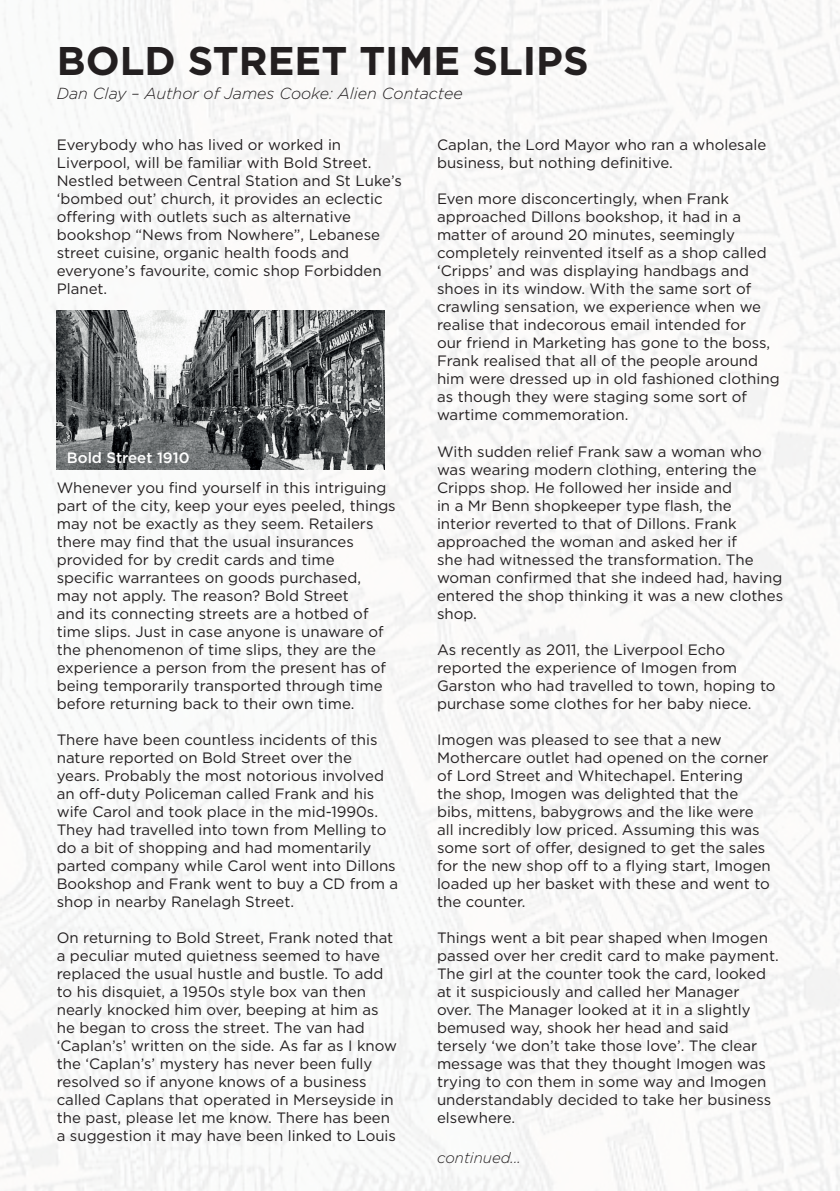
<style>
.page{position:relative;width:840px;height:1191px;background:#fff}
.page>*{position:absolute;margin:0;border:0;box-sizing:border-box;transform-origin:0 0}
.t1{font:700 40px "Gotham";color:#231f20}
.t2{font:italic 300 16px "Gotham";color:#231f20}
.t3{font:15px/18px "Gotham";color:#231f20}
.t4{font:500 15px "Gotham";color:#fff}
.t5{font:italic 300 15px "Gotham";color:#231f20}
</style>
<div class="page">
<img style="left:0;top:0;width:839px;height:1191px">
<img style="left:57px;top:310px;width:327px;height:160px">
<h1 class="t1" style="left:57px;top:34px;width:533px">BOLD STREET TIME SLIPS</h1>
<p class="t2" style="left:57px;top:85px;width:407px">Dan Clay – Author of James Cooke: Alien Contactee</p>
<p class="t3" style="left:57px;top:136px;width:346px">Everybody who has lived or worked in Liverpool, will be familiar with Bold Street.<br>Nestled between Central Station and St Luke’s ‘bombed out’ church, it provides an eclectic offering with outlets such as alternative bookshop “News from Nowhere”, Lebanese street cuisine, organic health foods and everyone’s favourite, comic shop Forbidden Planet.</p>
<p class="t4" style="left:67px;top:448px;width:124px">Bold Street 1910</p>
<p class="t3" style="left:57px;top:478px;width:340px">Whenever you find yourself in this intriguing part of the city, keep your eyes peeled, things may not be exactly as they seem. Retailers there may find that the usual insurances provided for by credit cards and time<br>specific warrantees on goods purchased, may not apply. The reason? Bold Street<br>and its connecting streets are a hotbed of time slips. Just in case anyone is unaware of the phenomenon of time slips, they are the experience a person from the present has of being temporarily transported through time before returning back to their own time.</p>
<p class="t3" style="left:57px;top:730px;width:343px">There have been countless incidents of this nature reported on Bold Street over the years. Probably the most notorious involved an off-duty Policeman called Frank and his wife Carol and took place in the mid-1990s.<br>They had travelled into town from Melling to do a bit of shopping and had momentarily parted company while Carol went into Dillons Bookshop and Frank went to buy a CD from a shop in nearby Ranelagh Street.</p>
<p class="t3" style="left:57px;top:928px;width:341px">On returning to Bold Street, Frank noted that a peculiar muted quietness seemed to have replaced the usual hustle and bustle. To add to his disquiet, a 1950s style box van then nearly knocked him over, beeping at him as he began to cross the street. The van had ‘Caplan’s’ written on the side. As far as I know the ‘Caplan’s’ mystery has never been fully resolved so if anyone knows of a business called Caplans that operated in Merseyside in the past, please let me know. There has been a suggestion it may have been linked to Louis</p>
<p class="t3" style="left:437px;top:136px;width:330px">Caplan, the Lord Mayor who ran a wholesale business, but nothing definitive.</p>
<p class="t3" style="left:437px;top:190px;width:344px">Even more disconcertingly, when Frank approached Dillons bookshop, it had in a matter of around 20 minutes, seemingly completely reinvented itself as a shop called ‘Cripps’ and was displaying handbags and shoes in its window. With the same sort of crawling sensation, we experience when we realise that indecorous email intended for<br>our friend in Marketing has gone to the boss, Frank realised that all of the people around him were dressed up in old fashioned clothing as though they were staging some sort of wartime commemoration.</p>
<p class="t3" style="left:437px;top:442px;width:347px">With sudden relief Frank saw a woman who was wearing modern clothing, entering the Cripps shop. He followed her inside and<br>in a Mr Benn shopkeeper type flash, the interior reverted to that of Dillons. Frank approached the woman and asked her if<br>she had witnessed the transformation. The woman confirmed that she indeed had, having entered the shop thinking it was a new clothes shop.</p>
<p class="t3" style="left:437px;top:640px;width:340px">As recently as 2011, the Liverpool Echo reported the experience of Imogen from Garston who had travelled to town, hoping to purchase some clothes for her baby niece.</p>
<p class="t3" style="left:437px;top:730px;width:335px">Imogen was pleased to see that a new Mothercare outlet had opened on the corner of Lord Street and Whitechapel. Entering the shop, Imogen was delighted that the bibs, mittens, babygrows and the like were all incredibly low priced. Assuming this was some sort of offer, designed to get the sales for the new shop off to a flying start, Imogen loaded up her basket with these and went to the counter.</p>
<p class="t3" style="left:437px;top:928px;width:343px">Things went a bit pear shaped when Imogen passed over her credit card to make payment.<br>The girl at the counter took the card, looked at it suspiciously and called her Manager<br>over. The Manager looked at it in a slightly bemused way, shook her head and said tersely ‘we don’t take those love’. The clear message was that they thought Imogen was trying to con them in some way and Imogen understandably decided to take her business elsewhere.</p>
<p class="t5" style="left:437px;top:1149px;width:85px">continued...</p>
</div>
